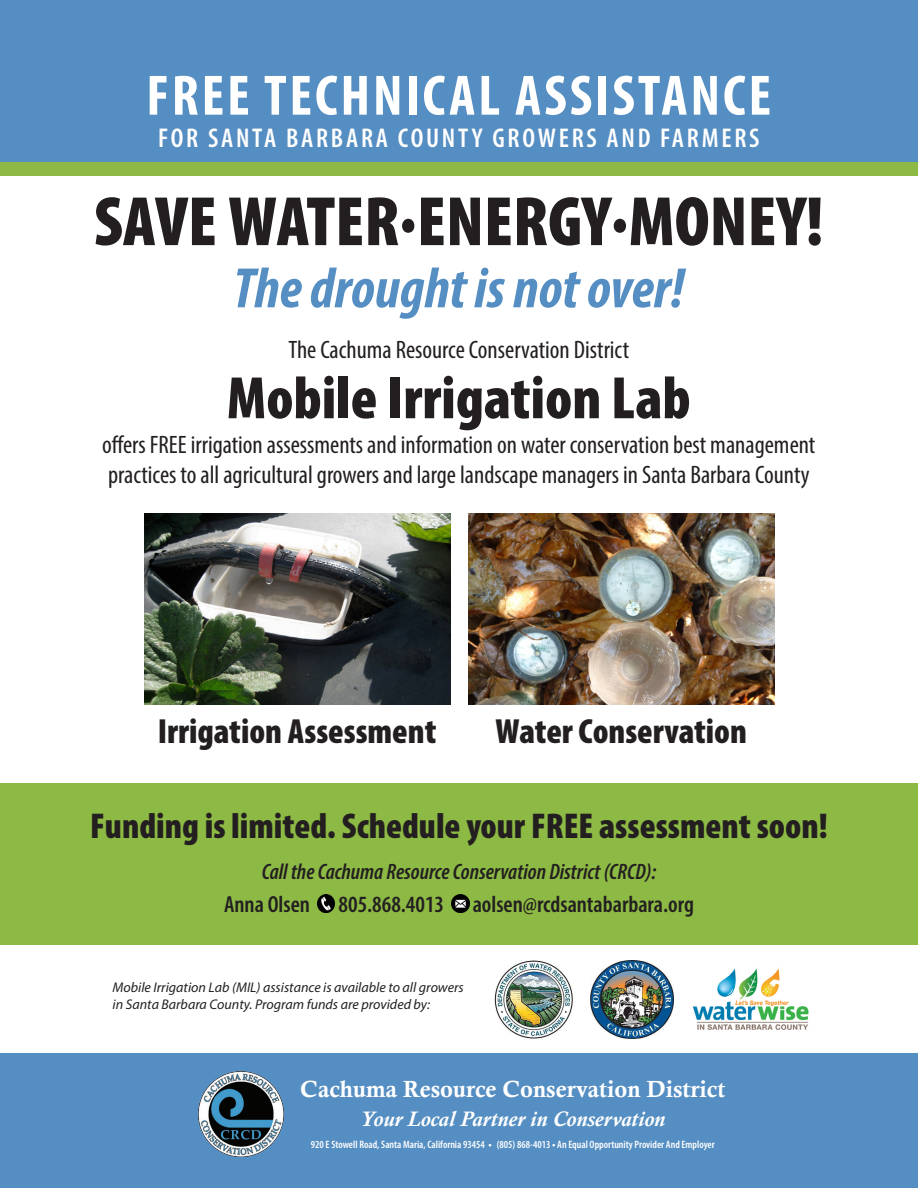
<style>
.page{position:relative;width:918px;height:1188px;background:#fff}
.page>*{position:absolute;margin:0;border:0;box-sizing:border-box;transform-origin:0 0}
.t1{font:900 condensed 70.5px "Myriad Pro";color:#231f20}
.t2{font:900 condensed 60.3px "Myriad Pro";color:#231f20}
.t3{font:700 condensed 57.45px "Myriad Pro";letter-spacing:.05em;color:#fff}
.t4{font:italic 700 condensed 57.45px "Myriad Pro";color:#558ec2}
.t5{font:900 condensed 36px "Myriad Pro";color:#231f20}
.t6{font:900 condensed 35.1px "Myriad Pro";color:#231f20}
.t7{font:600 condensed 27.3px "Myriad Pro";letter-spacing:.1em;color:#fff}
.t8{font:condensed 25.35px/30.5px "Myriad Pro";color:#231f20}
.t9{font:600 condensed 23.4px "Myriad Pro";color:#231f20}
.t10{font:23.4px "Calis MT Bol";color:#fff}
.t11{font:italic 600 condensed 22.35px "Myriad Pro";color:#231f20}
.t12{font:italic 700 21.45px "Calisto";color:#fff}
.t13{font:italic 14.1px/16.8px "Myriad Pro";color:#231f20}
.t14{font:600 condensed 10.65px "Myriad Pro";color:#fff}
.s1{font-family:"Cooper Black Std";font-weight:400;font-stretch:normal}
</style>
<div class="page">
<div style="left:0;top:1053px;width:918px;height:135px;background:#558ec2"></div>
<div style="left:0;top:783px;width:918px;height:162px;background:#8dba44"></div>
<div style="left:0;top:0;width:918px;height:162px;background:#558ec2"></div>
<img style="left:468px;top:513px;width:306px;height:192px">
<img style="left:317px;top:895px;width:18px;height:17px">
<img style="left:451px;top:895px;width:18px;height:17px">
<img style="left:198px;top:1072px;width:86px;height:84px">
<div style="left:0;top:162px;width:918px;height:13px;background:#8dba44"></div>
<img style="left:144px;top:513px;width:306px;height:192px">
<img style="left:693px;top:968px;width:116px;height:62px">
<img style="left:494px;top:961px;width:78px;height:78px">
<img style="left:591px;top:961px;width:82px;height:78px">
<p class="t3" style="left:146px;top:60px;width:626px">FREE TECHNICAL ASSISTANCE</p>
<p class="t7" style="left:158px;top:122px;width:603px">FOR SANTA BARBARA COUNTY GROWERS AND FARMERS</p>
<p class="t1" style="left:94px;top:176px;width:731px">SAVE WATER·ENERGY·MONEY!</p>
<p class="t4" style="left:233px;top:252px;width:452px">The drought is not over!</p>
<p class="t8" style="left:288px;top:334px;width:342px">The Cachuma Resource Conservation District</p>
<p class="t2" style="left:227px;top:360px;width:465px">Mobile Irrigation Lab</p>
<p class="t8" style="left:102px;top:429px;width:715px">offers FREE irrigation assessments and information on water conservation best management practices to all agricultural growers and large landscape managers in Santa Barbara County</p>
<p class="t6" style="left:158px;top:709px;width:280px">Irrigation Assessment</p>
<p class="t6" style="left:496px;top:709px;width:253px">Water Conservation</p>
<p class="t5" style="left:90px;top:803px;width:739px">Funding is limited. Schedule your FREE assessment soon!</p>
<p class="t11" style="left:262px;top:857px;width:396px">Call the Cachuma Resource Conservation District (CRCD):</p>
<p class="t9" style="left:224px;top:890px;width:471px">Anna Olsen 805.868.4013 aolsen@rcdsantabarbara.org</p>
<p class="t13" style="left:112px;top:979px;width:353px">Mobile Irrigation Lab (MIL) assistance is available to all growers in Santa Barbara County. Program funds are provided by:</p>
<p class="t10" style="left:300px;top:1075px;width:427px">Cachuma Resource Conservation District</p>
<p class="t12" style="left:360px;top:1107px;width:307px">Your Local Partner in Conservation</p>
<p class="t14" style="left:311px;top:1138px;width:405px">920 E Stowell Road, Santa Maria, California 93454 <span class="s1">·</span> (805) 868-4013 <span class="s1">·</span> An Equal Opportunity Provider And Employer</p>
</div>
